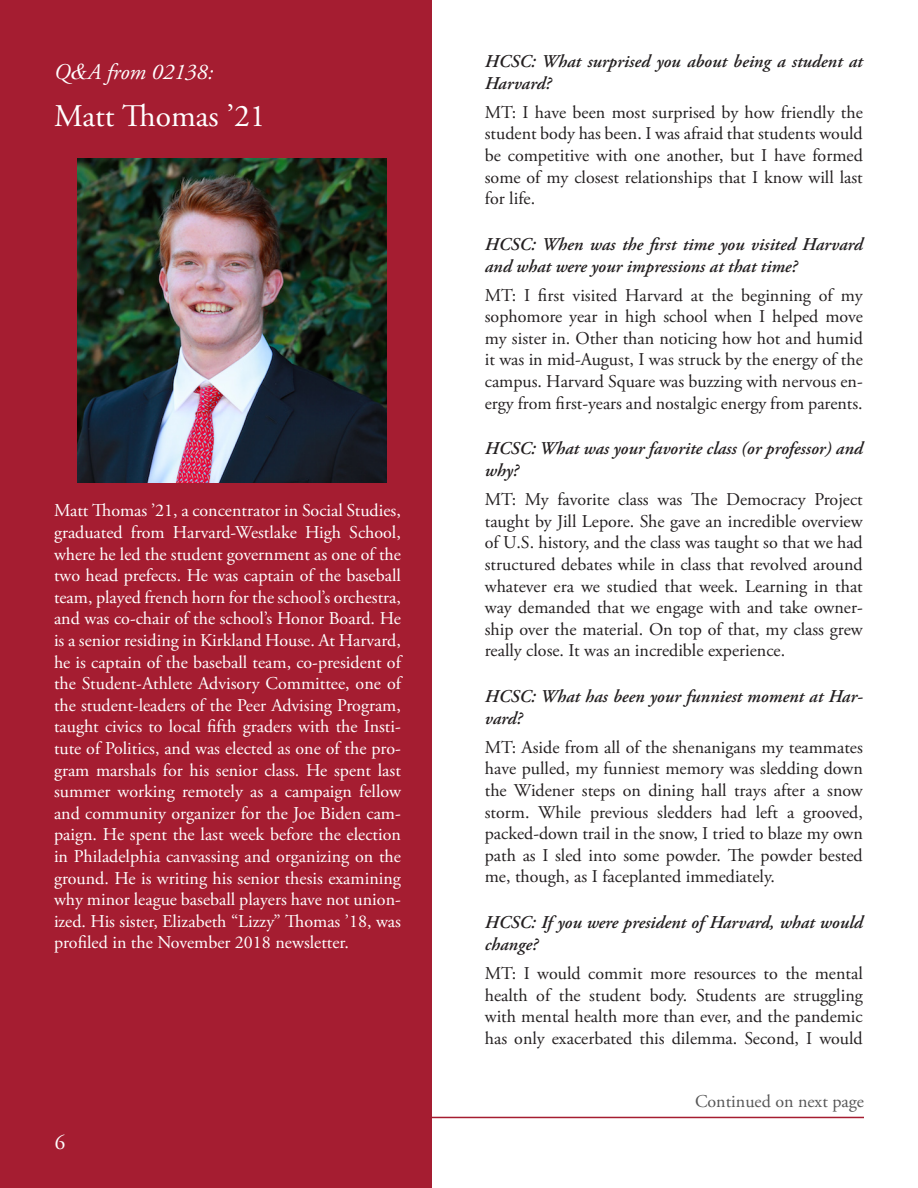
<style>
.page{position:relative;width:918px;height:1188px;background:#fff}
.page>*{position:absolute;margin:0;border:0;box-sizing:border-box;transform-origin:0 0}
.t1{font:31.5px "Adobe Garamond Pro";color:#fff}
.t2{font:italic 22.5px "Adobe Garamond Pro";color:#fff}
.t3{font:21px "Adobe Garamond Pro";color:#fff}
.t4{font:18px/21.6px "Adobe Garamond Pro";color:#231f20;text-align:justify}
.t5{font:18px/21.6px "Adobe Garamond Pro";color:#fff;text-align:justify}
.t6{font:italic 600 18px/21.6px "Adobe Garamond Pro";color:#231f20}
.t7{font:18px "Adobe Garamond Pro";color:#565656}
.s1{font-family:"Times New Roman"}
</style>
<div class="page">
<hr style="left:432px;top:1117px;width:432px;height:1px;background:#a51d31">
<div style="left:0;top:0;width:432px;height:1188px;background:#a51d31"></div>
<img style="left:78px;top:159px;width:309px;height:324px">
<p class="t2" style="left:54px;top:58px;width:161px">Q<span class="s1">&amp;</span>A from 02138:</p>
<p class="t1" style="left:54px;top:98px;width:213px">Matt Thomas ’21</p>
<p class="t5" style="left:54px;top:500px;width:348px">Matt Thomas ’21, a concentrator in Social Studies, graduated from Harvard-Westlake High School, where he led the student government as one of the two head prefects. He was captain of the baseball team, played french horn for the school’s orchestra, and was co-chair of the school’s Honor Board. He is a senior residing in Kirkland House. At Harvard, he is captain of the baseball team, co-president of the Student-Athlete Advisory Committee, one of the student-leaders of the Peer Advising Program, taught civics to local fifth graders with the Insti&shy;tute of Politics, and was elected as one of the pro&shy;gram marshals for his senior class. He spent last summer working remotely as a campaign fellow and community organizer for the Joe Biden cam&shy;paign. He spent the last week before the election in Philadelphia canvassing and organizing on the ground. He is writing his senior thesis examining why minor league baseball players have not union&shy;ized. His sister, Elizabeth “Lizzy” Thomas ’18, was profiled in the November 2018 newsletter.</p>
<p class="t3" style="left:55px;top:1130px;width:12px">6</p>
<p class="t6" style="left:485px;top:51px;width:379px">HCSC: What surprised you about being a student at<br>Harvard?</p>
<p class="t4" style="left:485px;top:102px;width:380px">MT: I have been most surprised by how friendly the student body has been. I was afraid that students would be competitive with one another, but I have formed some of my closest relationships that I know will last for life.</p>
<p class="t6" style="left:485px;top:234px;width:379px">HCSC: When was the first time you visited Harvard and what were your impressions at that time?</p>
<p class="t4" style="left:485px;top:285px;width:380px">MT: I first visited Harvard at the beginning of my sophomore year in high school when I helped move my sister in. Other than noticing how hot and humid it was in mid-August, I was struck by the energy of the campus. Harvard Square was buzzing with nervous en&shy;ergy from first-years and nostalgic energy from parents.</p>
<p class="t6" style="left:485px;top:439px;width:379px">HCSC: What was your favorite class (or professor) and why?</p>
<p class="t4" style="left:485px;top:489px;width:380px">MT: My favorite class was The Democracy Project taught by Jill Lepore. She gave an incredible overview of U.S. history, and the class was taught so that we had structured debates while in class that revolved around whatever era we studied that week. Learning in that way demanded that we engage with and take owner&shy;ship over the material. On top of that, my class grew really close. It was an incredible experience.</p>
<p class="t6" style="left:485px;top:686px;width:380px">HCSC: What has been your funniest moment at Har&shy;vard?</p>
<p class="t4" style="left:485px;top:737px;width:380px">MT: Aside from all of the shenanigans my teammates have pulled, my funniest memory was sledding down the Widener steps on dining hall trays after a snow storm. While previous sledders had left a grooved, packed-down trail in the snow, I tried to blaze my own path as I sled into some powder. The powder bested me, though, as I faceplanted immediately.</p>
<p class="t6" style="left:485px;top:912px;width:379px">HCSC: If you were president of Harvard, what would change?</p>
<p class="t4" style="left:485px;top:963px;width:380px">MT: I would commit more resources to the mental health of the student body. Students are struggling with mental health more than ever, and the pandemic has only exacerbated this dilemma. Second, I would</p>
<p class="t7" style="left:695px;top:1090px;width:170px">Continued on next page</p>
</div>
